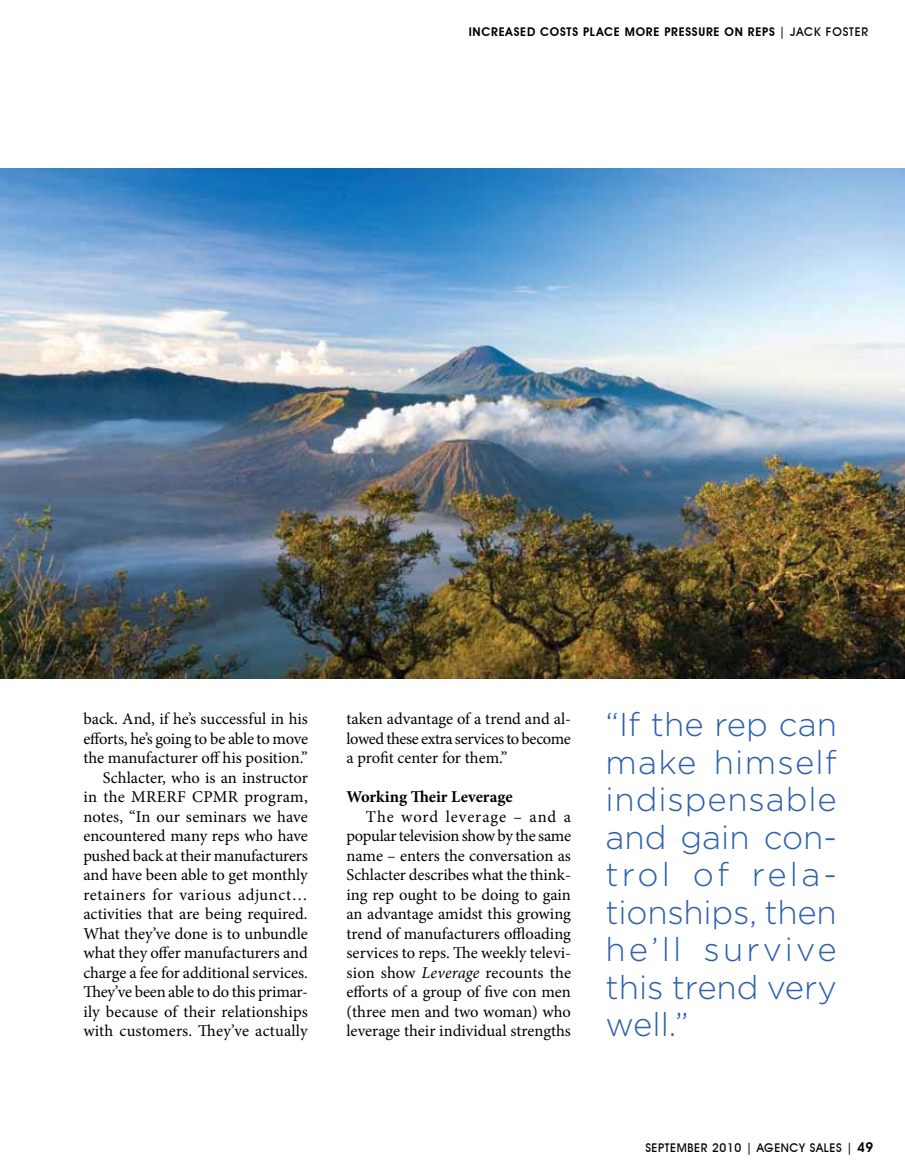
<style>
.page{position:relative;width:905px;height:1175px;background:#fff}
.page>*{position:absolute;margin:0;border:0;box-sizing:border-box;transform-origin:0 0}
.t1{font:300 33px/37.5px "Gotham";color:#2d60ad;text-align:justify}
.t2{font:16.5px/19.5px "Minion Pro";letter-spacing:-.005em;color:#000;text-align:justify}
.t3{font:700 16.5px "Minion Pro";color:#000}
.t4{font:600 12px "Avant Garde IT Cby BT";letter-spacing:.06em;color:#000}
.t5{font:500 12px "Avant Garde IT Cby BT";letter-spacing:.05em;color:#000}
.s1{font-weight:500}
.s2{font-style:italic}
.s3{font-weight:600;font-size:13.5px}
</style>
<div class="page">
<img style="left:0;top:169px;width:904px;height:509px">
<p class="t4" style="left:469px;top:25px;width:401px">INCREASED COSTS PLACE MORE PRESSURE ON REPS <span class="s1">| JACK FOSTER</span></p>
<p class="t2" style="left:83px;top:709px;width:226px;text-align:right">back. And, if he’s successful in his efforts, he’s going to be able to move the manufacturer off his position.” Schlacter, who is an instructor<br>in the MRERF CPMR program, notes, “In our seminars we have encountered many reps who have pushed back at their manufacturers and have been able to get monthly retainers for various adjunct… activities that are being required.<br>What they’ve done is to unbundle what they offer manufacturers and charge a fee for additional services.<br>They’ve been able to do this primar&shy;ily because of their relationships with customers. They’ve actually</p>
<p class="t2" style="left:346px;top:709px;width:226px">taken advantage of a trend and al&shy;lowed these extra services to become a profit center for them.”</p>
<p class="t3" style="left:346px;top:785px;width:168px">Working Their Leverage</p>
<p class="t2" style="left:346px;top:807px;width:226px;text-indent:20px">The word leverage – and a popular television show by the same name – enters the conversation as Schlacter describes what the think&shy;ing rep ought to be doing to gain an advantage amidst this growing trend of manufacturers offloading services to reps. The weekly televi&shy;sion show <span class="s2">Leverage</span> recounts the efforts of a group of five con men (three men and two woman) who leverage their individual strengths</p>
<h1 class="t1" style="left:605px;top:705px;width:233px">“If the rep can make himself indispensable and gain con&shy;trol of rela&shy;tionships, then he’ll survive this trend very well.”</h1>
<p class="t5" style="left:645px;top:1140px;width:230px">SEPTEMBER 2010 | AGENCY SALES | <span class="s3">49</span></p>
</div>
